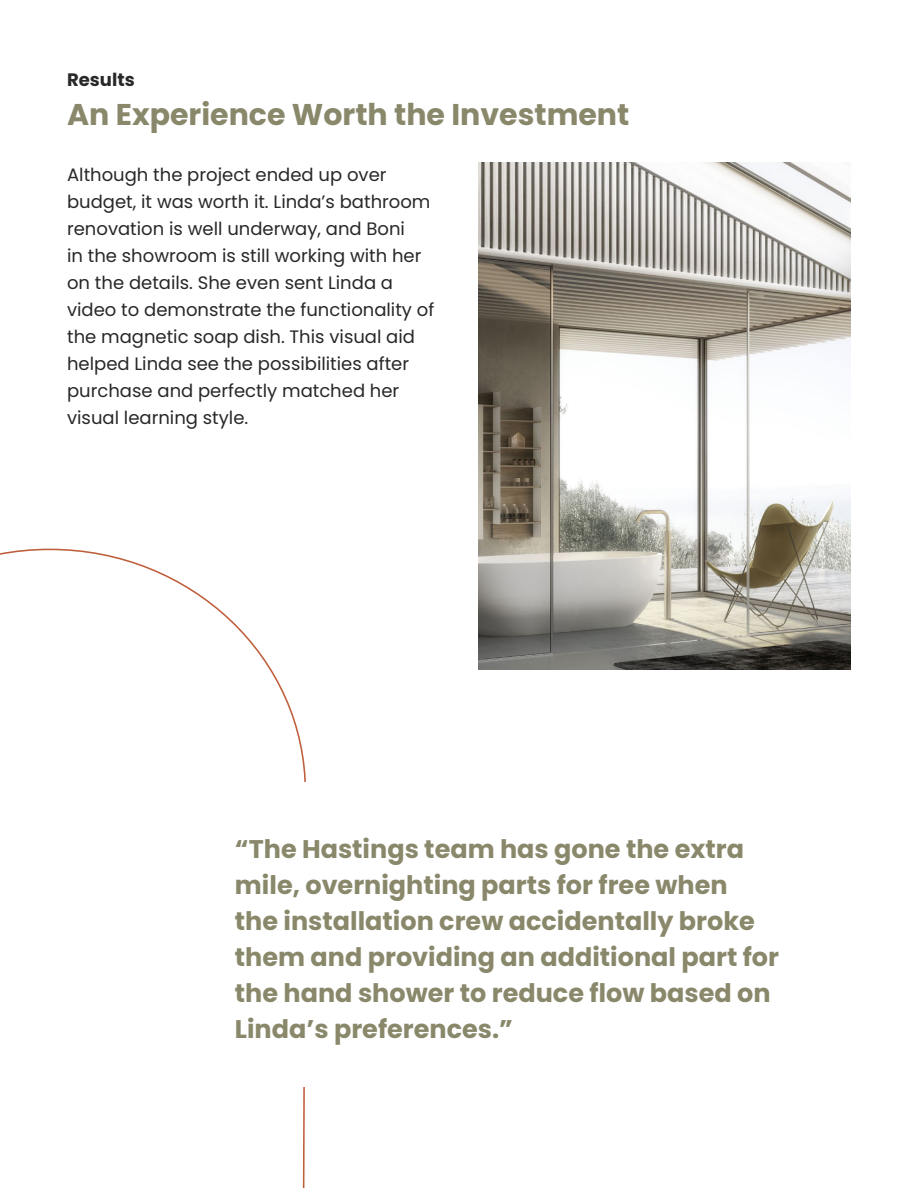
<style>
.page{position:relative;width:918px;height:1188px;background:#fff}
.page>*{position:absolute;margin:0;border:0;box-sizing:border-box;transform-origin:0 0}
.t1{font:700 30px "Poppins";color:#89886b}
.t2{font:700 25.5px/36px "Poppins";color:#89886b}
.t3{font:18px/27px "Poppins";color:#282828}
.t4{font:700 18px "Poppins";color:#282828}
</style>
<div class="page">
<svg style="left:0;top:549px;width:306px;height:639px"></svg>
<div style="left:191px;top:782px;width:591px;height:304px;background:#fff"></div>
<img style="left:478px;top:162px;width:372px;height:508px">
<p class="t4" style="left:67px;top:70px;width:69px">Results</p>
<h1 class="t1" style="left:67px;top:97px;width:564px">An Experience Worth the Investment</h1>
<p class="t3" style="left:67px;top:161px;width:369px">Although the project ended up over budget, it was worth it. Linda’s bathroom renovation is well underway, and Boni<br>in the showroom is still working with her on the details. She even sent Linda a video to demonstrate the functionality of the magnetic soap dish. This visual aid helped Linda see the possibilities after purchase and perfectly matched her visual learning style.</p>
<h2 class="t2" style="left:235px;top:831px;width:546px">“The Hastings team has gone the extra mile, overnighting parts for free when<br>the installation crew accidentally broke them and providing an additional part for the hand shower to reduce flow based on Linda’s preferences.”</h2>
</div>
